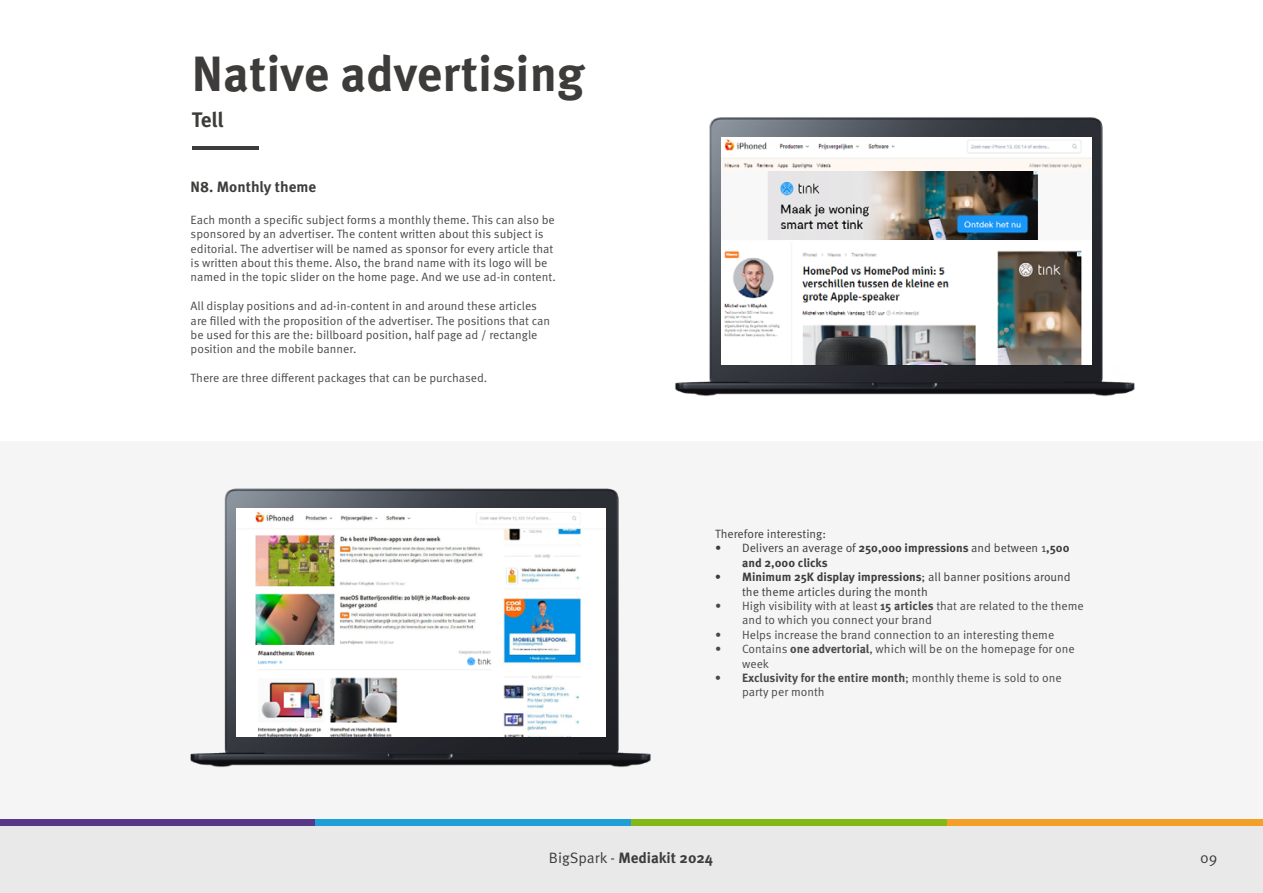
<style>
.page{position:relative;width:1263px;height:893px;background:#fff}
.page>*{position:absolute;margin:0;border:0;box-sizing:border-box;transform-origin:0 0}
.t1{font:700 49.5px "Meta Pro";color:#3d3c3b}
.t2{font:700 21px "Meta Pro";color:#3d3c3b}
.t3{font:700 15px "Meta Pro";color:#3d3c3b}
.t4{font:15px "Meta Pro";color:#3d3c3b}
.t5{font:12px/14.4px "Meta Pro";color:#4a4948}
.t6{font:12px/14.4px "Meta Pro";color:#3d3c3b}
.t7{font:700 12px/14.4px "Meta Pro";color:#3d3c3b}
.s1{font-weight:400}
.s2{font-weight:700}
</style>
<div class="page">
<div style="left:0;top:826px;width:1263px;height:66px;background:#e8e7e7"></div>
<div style="left:0;top:442px;width:1262px;height:385px;background:#f5f5f5"></div>
<img style="left:675px;top:117px;width:460px;height:279px">
<img style="left:190px;top:488px;width:461px;height:279px">
<div style="left:0;top:820px;width:315px;height:6px;background:#583987"></div>
<div style="left:315px;top:820px;width:316px;height:6px;background:#1e9fd6"></div>
<div style="left:631px;top:820px;width:316px;height:6px;background:#84b816"></div>
<div style="left:947px;top:820px;width:316px;height:6px;background:#f3a028"></div>
<hr style="left:192px;top:146px;width:66px;height:3px;background:#3d3c3b">
<img style="left:721px;top:137px;width:371px;height:35px">
<img style="left:236px;top:508px;width:369px;height:228px">
<img style="left:249px;top:646px;width:253px;height:90px">
<img style="left:721px;top:172px;width:371px;height:193px">
<h1 class="t1" style="left:192px;top:43px;width:394px">Native advertising</h1>
<h2 class="t2" style="left:192px;top:106px;width:33px">Tell</h2>
<p class="t3" style="left:191px;top:178px;width:127px">N8. Monthly theme</p>
<p class="t5" style="left:191px;top:213px;width:367px">Each month a specific subject forms a monthly theme. This can also be sponsored by an advertiser. The content written about this subject is editorial. The advertiser will be named as sponsor for every article that is written about this theme. Also, the brand name with its logo will be named in the topic slider on the home page. And we use ad-in content.</p>
<p class="t5" style="left:191px;top:299px;width:361px">All display positions and ad-in-content in and around these articles are filled with the proposition of the advertiser. The positions that can be used for this are the: billboard position, half page ad / rectangle position and the mobile banner.</p>
<p class="t5" style="left:191px;top:371px;width:298px">There are three different packages that can be purchased.</p>
<p class="t6" style="left:715px;top:527px;width:112px">Therefore interesting:</p>
<p class="t7" style="left:742px;top:541px;width:329px;text-indent:-27px"><span class="s1">• Delivers an average of</span> 250,000 impressions <span class="s1">and between 1</span>,500 and 2,000 clicks</p>
<p class="t6" style="left:742px;top:570px;width:330px;text-indent:-27px"><span class="s2">• Minimum 25K display impressions</span>; all banner positions around the theme articles during the month</p>
<p class="t5" style="left:742px;top:599px;width:343px;text-indent:-27px">• High visibility with at least <span class="s2">15 articles</span> that are related to the theme and to which you connect your brand</p>
<p class="t5" style="left:715px;top:628px;width:341px">• Helps increase the brand connection to an interesting theme</p>
<p class="t5" style="left:742px;top:642px;width:334px;text-indent:-27px">• Contains <span class="s2">one advertorial</span>, which will be on the homepage for one week</p>
<p class="t5" style="left:742px;top:671px;width:321px;text-indent:-27px"><span class="s2">• Exclusivity for the entire month</span>; monthly theme is sold to one party per month</p>
<p class="t3" style="left:549px;top:848px;width:166px"><span class="s1">BigSpark -</span> Mediakit 2024</p>
<p class="t4" style="left:1200px;top:848px;width:19px">09</p>
</div>
